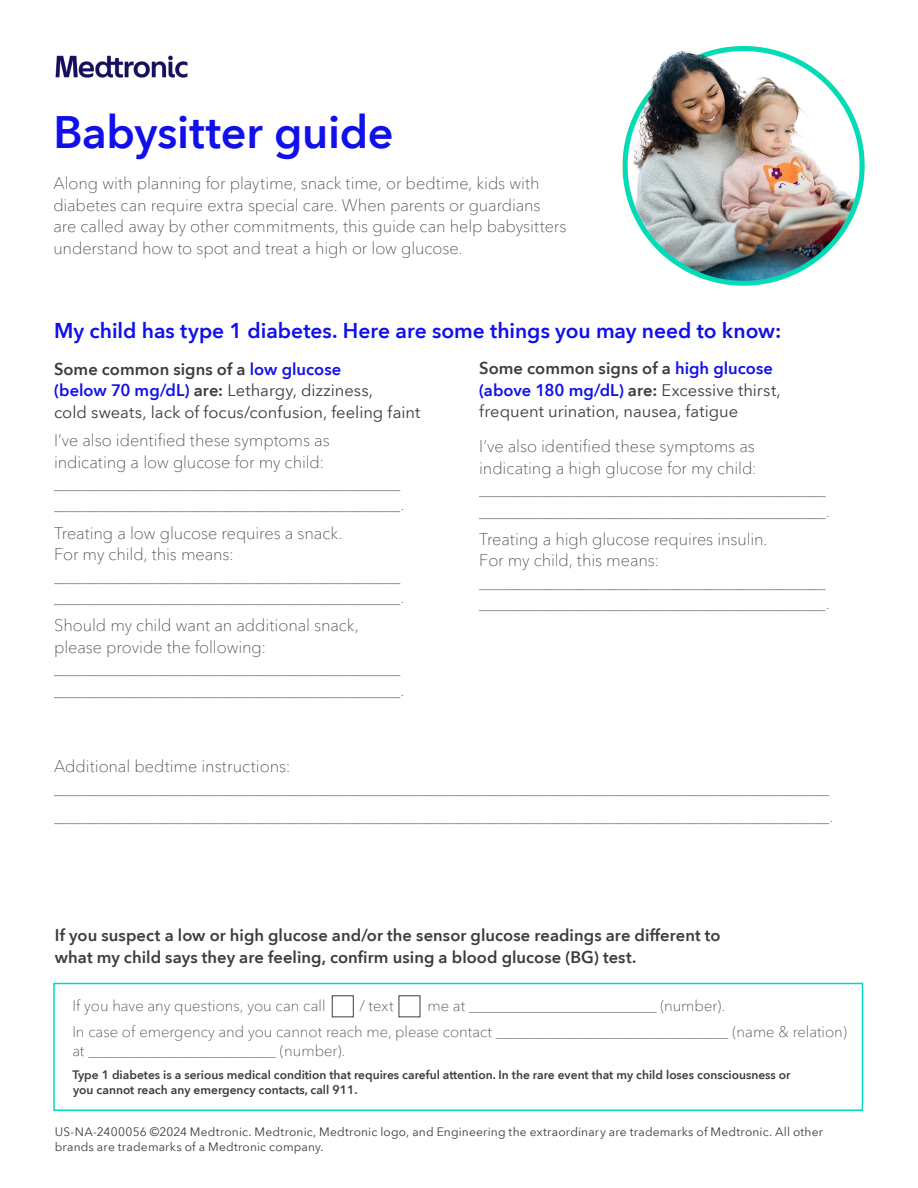
<style>
.page{position:relative;width:918px;height:1188px;background:#fff}
.page>*{position:absolute;margin:0;border:0;box-sizing:border-box;transform-origin:0 0}
.t1{font:600 45px "Avenir Next World";letter-spacing:-.005em;color:#1010eb}
.t2{font:600 21px "Avenir Next World";color:#1010eb}
.t3{font:100 16.5px/21.5px "Avenir Next World";letter-spacing:-.005em;color:#3c3c3c}
.t4{font:16.5px/21.5px "Avenir Next World";color:#3c3c3c}
.t5{font:600 16.5px/21.5px "Avenir Next World";letter-spacing:.005em;color:#3c3c3c}
.t6{font:100 15px/19.5px "Avenir Next World";color:#3c3c3c}
.t7{font:600 12px/14.4px "Avenir Next World";color:#3c3c3c}
.t8{font:12px/14.4px "Avenir Next World";letter-spacing:.015em;color:#3c3c3c}
.s1{font-weight:600}
.s2{font-weight:600;color:#1010eb}
</style>
<div class="page">
<img style="left:622px;top:45px;width:243px;height:241px">
<img style="left:55px;top:55px;width:133px;height:23px">
<div style="left:53px;top:983px;width:810px;height:128px;border:2px solid #00dcb9"></div>
<div style="left:332px;top:996px;width:22px;height:21px;border:1px solid #3c3c3c"></div>
<p class="t1" style="left:53px;top:106px;width:342px">Babysitter guide</p>
<p class="t3" style="left:53px;top:173px;width:515px">Along with planning for playtime, snack time, or bedtime, kids with diabetes can require extra special care. When parents or guardians are called away by other commitments, this guide can help babysitters understand how to spot and treat a high or low glucose.</p>
<p class="t2" style="left:54px;top:318px;width:729px">My child has type 1 diabetes. Here are some things you may need to know:</p>
<p class="t4" style="left:54px;top:359px;width:368px"><span class="s1">Some common signs of a</span> <span class="s2">low glucose<br>(below 70 mg/dL)</span> <span class="s1">are:</span> Lethargy, dizziness,<br>cold sweats, lack of focus/confusion, feeling faint</p>
<p class="t3" style="left:54px;top:430px;width:352px">I’ve also identified these symptoms as indicating a low glucose for my child: __________________________________________ __________________________________________.</p>
<p class="t3" style="left:54px;top:522px;width:352px">Treating a low glucose requires a snack.<br>For my child, this means: __________________________________________ __________________________________________.</p>
<p class="t3" style="left:54px;top:615px;width:352px">Should my child want an additional snack, please provide the following: __________________________________________ __________________________________________.</p>
<p class="t4" style="left:479px;top:358px;width:303px"><span class="s1">Some common signs of a</span> <span class="s2">high glucose (above 180 mg/dL)</span> <span class="s1">are:</span> Excessive thirst, frequent urination, nausea, fatigue</p>
<p class="t3" style="left:479px;top:436px;width:352px">I’ve also identified these symptoms as indicating a high glucose for my child: __________________________________________ __________________________________________.</p>
<p class="t3" style="left:479px;top:528px;width:352px">Treating a high glucose requires insulin.<br>For my child, this means: __________________________________________ __________________________________________.</p>
<p class="t3" style="left:54px;top:756px;width:777px">Additional bedtime instructions: ______________________________________________________________________________________________</p>
<p class="t3" style="left:54px;top:805px;width:781px">______________________________________________________________________________________________.</p>
<p class="t5" style="left:55px;top:925px;width:667px">If you suspect a low or high glucose and/or the sensor glucose readings are different to what my child says they are feeling, confirm using a blood glucose (BG) test.</p>
<p class="t6" style="left:72px;top:996px;width:255px">If you have any questions, you can call</p>
<p class="t6" style="left:359px;top:996px;width:36px">/ text</p>
<p class="t6" style="left:427px;top:996px;width:299px">me at _________________________ (number).</p>
<p class="t6" style="left:72px;top:1022px;width:777px">In case of emergency and you cannot reach me, please contact _______________________________ (name &amp; relation) at _________________________ (number).</p>
<p class="t7" style="left:72px;top:1068px;width:720px">Type 1 diabetes is a serious medical condition that requires careful attention. In the rare event that my child loses consciousness or you cannot reach any emergency contacts, call 911.</p>
<p class="t8" style="left:55px;top:1125px;width:770px">US-NA-2400056 ©2024 Medtronic. Medtronic, Medtronic logo, and Engineering the extraordinary are trademarks of Medtronic. All other brands are trademarks of a Medtronic company.</p>
</div>
